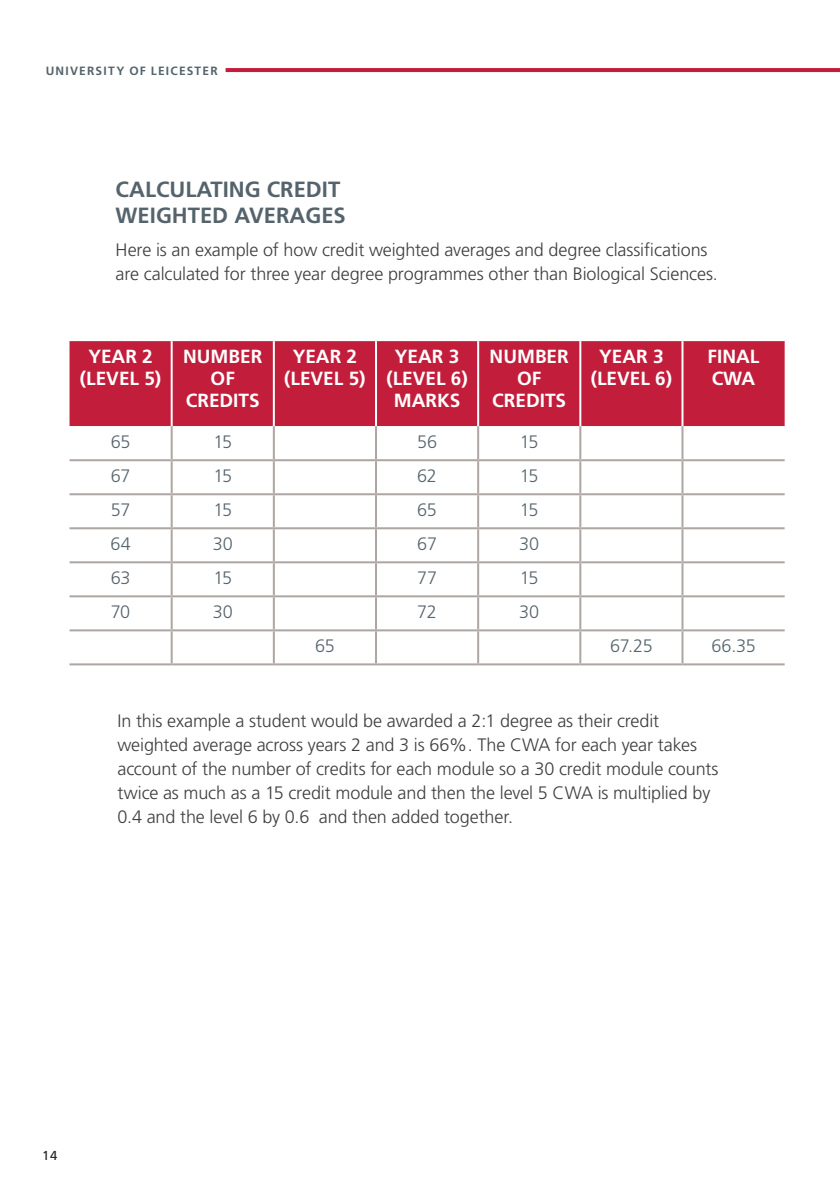
<style>
.page{position:relative;width:840px;height:1191px;background:#fff}
.page>*{position:absolute;margin:0;border:0;box-sizing:border-box;transform-origin:0 0}
.t1{font:700 22px/26.4px "Frutiger";color:#55636c}
.t2{font:700 19px/22px "Frutiger";color:#fff;text-align:center}
.t3{font:300 18px/24px "Frutiger";letter-spacing:-.01em;color:#3e3e3f}
.t4{font:300 18px "Frutiger";letter-spacing:-.02em;color:#55636c}
.t5{font:13px "Frutiger";color:#231f20}
.t6{font:700 12px "Frutiger";letter-spacing:.1em;color:#55636c}
</style>
<div class="page">
<div style="left:69px;top:341px;width:715px;height:85px;background:#c21e3c"></div>
<svg style="left:69px;top:426px;width:715px;height:237px"></svg>
<hr style="left:170px;top:341px;width:2px;height:85px;background:#fff">
<hr style="left:273px;top:341px;width:2px;height:85px;background:#fff">
<hr style="left:375px;top:341px;width:2px;height:85px;background:#fff">
<hr style="left:477px;top:341px;width:2px;height:85px;background:#fff">
<hr style="left:579px;top:341px;width:2px;height:85px;background:#fff">
<hr style="left:681px;top:341px;width:2px;height:85px;background:#fff">
<hr style="left:170px;top:426px;width:2px;height:33px;background:#ada6a3">
<hr style="left:273px;top:426px;width:2px;height:33px;background:#ada6a3">
<hr style="left:375px;top:426px;width:2px;height:33px;background:#ada6a3">
<hr style="left:477px;top:426px;width:2px;height:33px;background:#ada6a3">
<hr style="left:579px;top:426px;width:2px;height:33px;background:#ada6a3">
<hr style="left:681px;top:426px;width:2px;height:33px;background:#ada6a3">
<hr style="left:69px;top:459px;width:102px;height:2px;background:#ada6a3">
<hr style="left:171px;top:459px;width:103px;height:2px;background:#ada6a3">
<hr style="left:170px;top:461px;width:2px;height:32px;background:#ada6a3">
<hr style="left:274px;top:459px;width:102px;height:2px;background:#ada6a3">
<hr style="left:273px;top:461px;width:2px;height:32px;background:#ada6a3">
<hr style="left:376px;top:459px;width:102px;height:2px;background:#ada6a3">
<hr style="left:375px;top:461px;width:2px;height:32px;background:#ada6a3">
<hr style="left:478px;top:459px;width:102px;height:2px;background:#ada6a3">
<hr style="left:477px;top:461px;width:2px;height:32px;background:#ada6a3">
<hr style="left:580px;top:459px;width:102px;height:2px;background:#ada6a3">
<hr style="left:579px;top:461px;width:2px;height:32px;background:#ada6a3">
<hr style="left:682px;top:459px;width:102px;height:2px;background:#ada6a3">
<hr style="left:681px;top:461px;width:2px;height:32px;background:#ada6a3">
<hr style="left:69px;top:493px;width:102px;height:2px;background:#ada6a3">
<hr style="left:171px;top:493px;width:103px;height:2px;background:#ada6a3">
<hr style="left:170px;top:495px;width:2px;height:32px;background:#ada6a3">
<hr style="left:274px;top:493px;width:102px;height:2px;background:#ada6a3">
<hr style="left:273px;top:495px;width:2px;height:32px;background:#ada6a3">
<hr style="left:376px;top:493px;width:102px;height:2px;background:#ada6a3">
<hr style="left:375px;top:495px;width:2px;height:32px;background:#ada6a3">
<hr style="left:478px;top:493px;width:102px;height:2px;background:#ada6a3">
<hr style="left:477px;top:495px;width:2px;height:32px;background:#ada6a3">
<hr style="left:580px;top:493px;width:102px;height:2px;background:#ada6a3">
<hr style="left:579px;top:495px;width:2px;height:32px;background:#ada6a3">
<hr style="left:682px;top:493px;width:102px;height:2px;background:#ada6a3">
<hr style="left:681px;top:495px;width:2px;height:32px;background:#ada6a3">
<hr style="left:69px;top:527px;width:102px;height:2px;background:#ada6a3">
<hr style="left:171px;top:527px;width:103px;height:2px;background:#ada6a3">
<hr style="left:170px;top:529px;width:2px;height:32px;background:#ada6a3">
<hr style="left:274px;top:527px;width:102px;height:2px;background:#ada6a3">
<hr style="left:273px;top:529px;width:2px;height:32px;background:#ada6a3">
<hr style="left:376px;top:527px;width:102px;height:2px;background:#ada6a3">
<hr style="left:375px;top:529px;width:2px;height:32px;background:#ada6a3">
<hr style="left:478px;top:527px;width:102px;height:2px;background:#ada6a3">
<hr style="left:477px;top:529px;width:2px;height:32px;background:#ada6a3">
<hr style="left:580px;top:527px;width:102px;height:2px;background:#ada6a3">
<hr style="left:579px;top:529px;width:2px;height:32px;background:#ada6a3">
<hr style="left:682px;top:527px;width:102px;height:2px;background:#ada6a3">
<hr style="left:681px;top:529px;width:2px;height:32px;background:#ada6a3">
<hr style="left:69px;top:561px;width:102px;height:2px;background:#ada6a3">
<hr style="left:171px;top:561px;width:103px;height:2px;background:#ada6a3">
<hr style="left:170px;top:563px;width:2px;height:32px;background:#ada6a3">
<hr style="left:274px;top:561px;width:102px;height:2px;background:#ada6a3">
<hr style="left:273px;top:563px;width:2px;height:32px;background:#ada6a3">
<hr style="left:376px;top:561px;width:102px;height:2px;background:#ada6a3">
<hr style="left:375px;top:563px;width:2px;height:32px;background:#ada6a3">
<hr style="left:478px;top:561px;width:102px;height:2px;background:#ada6a3">
<hr style="left:477px;top:563px;width:2px;height:32px;background:#ada6a3">
<hr style="left:580px;top:561px;width:102px;height:2px;background:#ada6a3">
<hr style="left:579px;top:563px;width:2px;height:32px;background:#ada6a3">
<hr style="left:682px;top:561px;width:102px;height:2px;background:#ada6a3">
<hr style="left:681px;top:563px;width:2px;height:32px;background:#ada6a3">
<hr style="left:69px;top:595px;width:102px;height:2px;background:#ada6a3">
<hr style="left:171px;top:595px;width:103px;height:2px;background:#ada6a3">
<hr style="left:170px;top:597px;width:2px;height:32px;background:#ada6a3">
<hr style="left:274px;top:595px;width:102px;height:2px;background:#ada6a3">
<hr style="left:273px;top:597px;width:2px;height:32px;background:#ada6a3">
<hr style="left:376px;top:595px;width:102px;height:2px;background:#ada6a3">
<hr style="left:375px;top:597px;width:2px;height:32px;background:#ada6a3">
<hr style="left:478px;top:595px;width:102px;height:2px;background:#ada6a3">
<hr style="left:477px;top:597px;width:2px;height:32px;background:#ada6a3">
<hr style="left:580px;top:595px;width:102px;height:2px;background:#ada6a3">
<hr style="left:579px;top:597px;width:2px;height:32px;background:#ada6a3">
<hr style="left:682px;top:595px;width:102px;height:2px;background:#ada6a3">
<hr style="left:681px;top:597px;width:2px;height:32px;background:#ada6a3">
<hr style="left:69px;top:629px;width:102px;height:2px;background:#ada6a3">
<hr style="left:171px;top:629px;width:103px;height:2px;background:#ada6a3">
<hr style="left:170px;top:631px;width:2px;height:32px;background:#ada6a3">
<hr style="left:274px;top:629px;width:102px;height:2px;background:#ada6a3">
<hr style="left:273px;top:631px;width:2px;height:32px;background:#ada6a3">
<hr style="left:376px;top:629px;width:102px;height:2px;background:#ada6a3">
<hr style="left:375px;top:631px;width:2px;height:32px;background:#ada6a3">
<hr style="left:478px;top:629px;width:102px;height:2px;background:#ada6a3">
<hr style="left:477px;top:631px;width:2px;height:32px;background:#ada6a3">
<hr style="left:580px;top:629px;width:102px;height:2px;background:#ada6a3">
<hr style="left:579px;top:631px;width:2px;height:32px;background:#ada6a3">
<hr style="left:682px;top:629px;width:102px;height:2px;background:#ada6a3">
<hr style="left:681px;top:631px;width:2px;height:32px;background:#ada6a3">
<hr style="left:69px;top:663px;width:102px;height:2px;background:#ada6a3">
<hr style="left:171px;top:663px;width:103px;height:2px;background:#ada6a3">
<hr style="left:274px;top:663px;width:102px;height:2px;background:#ada6a3">
<hr style="left:376px;top:663px;width:102px;height:2px;background:#ada6a3">
<hr style="left:478px;top:663px;width:102px;height:2px;background:#ada6a3">
<hr style="left:580px;top:663px;width:102px;height:2px;background:#ada6a3">
<hr style="left:682px;top:663px;width:102px;height:2px;background:#ada6a3">
<hr style="left:225px;top:68px;width:614px;height:4px;background:#c21e3c">
<p class="t6" style="left:46px;top:63px;width:173px">UNIVERSITY OF LEICESTER</p>
<p class="t1" style="left:116px;top:176px;width:231px">CALCULATING CREDIT<br>WEIGHTED AVERAGES</p>
<p class="t3" style="left:116px;top:237px;width:603px">Here is an example of how credit weighted averages and degree classifications are calculated for three year degree programmes other than Biological Sciences.</p>
<p class="t2" style="left:80px;top:346px;width:83px">YEAR 2 (LEVEL 5)</p>
<p class="t2" style="left:183px;top:346px;width:81px">NUMBER<br>OF<br>CREDITS</p>
<p class="t2" style="left:284px;top:346px;width:83px">YEAR 2 (LEVEL 5)</p>
<p class="t2" style="left:386px;top:346px;width:83px">YEAR 3 (LEVEL 6)<br>MARKS</p>
<p class="t2" style="left:489px;top:346px;width:81px">NUMBER<br>OF<br>CREDITS</p>
<p class="t2" style="left:590px;top:346px;width:83px">YEAR 3 (LEVEL 6)</p>
<p class="t2" style="left:707px;top:346px;width:53px;text-align:left">FINAL<br>CWA</p>
<p class="t4" style="left:111px;top:431px;width:21px">65</p>
<p class="t4" style="left:213px;top:431px;width:20px">15</p>
<p class="t4" style="left:417px;top:431px;width:21px">56</p>
<p class="t4" style="left:519px;top:431px;width:20px">15</p>
<p class="t4" style="left:111px;top:465px;width:21px">67</p>
<p class="t4" style="left:213px;top:465px;width:20px">15</p>
<p class="t4" style="left:417px;top:465px;width:21px">62</p>
<p class="t4" style="left:519px;top:465px;width:20px">15</p>
<p class="t4" style="left:111px;top:499px;width:21px">57</p>
<p class="t4" style="left:213px;top:499px;width:20px">15</p>
<p class="t4" style="left:417px;top:499px;width:21px">65</p>
<p class="t4" style="left:519px;top:499px;width:20px">15</p>
<p class="t4" style="left:110px;top:533px;width:22px">64</p>
<p class="t4" style="left:213px;top:533px;width:22px">30</p>
<p class="t4" style="left:417px;top:533px;width:21px">67</p>
<p class="t4" style="left:519px;top:533px;width:22px">30</p>
<p class="t4" style="left:111px;top:567px;width:21px">63</p>
<p class="t4" style="left:213px;top:567px;width:20px">15</p>
<p class="t4" style="left:417px;top:567px;width:21px">77</p>
<p class="t4" style="left:519px;top:567px;width:20px">15</p>
<p class="t4" style="left:111px;top:601px;width:21px">70</p>
<p class="t4" style="left:213px;top:601px;width:22px">30</p>
<p class="t4" style="left:417px;top:601px;width:21px">72</p>
<p class="t4" style="left:519px;top:601px;width:22px">30</p>
<p class="t4" style="left:315px;top:635px;width:21px">65</p>
<p class="t4" style="left:609px;top:635px;width:44px">67.25</p>
<p class="t4" style="left:711px;top:635px;width:46px">66.35</p>
<p class="t3" style="left:117px;top:709px;width:602px">In this example a student would be awarded a 2:1 degree as their credit weighted average across years 2 and 3 is 66%. The CWA for each year takes account of the number of credits for each module so a 30 credit module counts twice as much as a 15 credit module and then the level 5 CWA is multiplied by 0.4 and the level 6 by 0.6 and then added together.</p>
<p class="t5" style="left:42px;top:1147px;width:17px">14</p>
</div>
